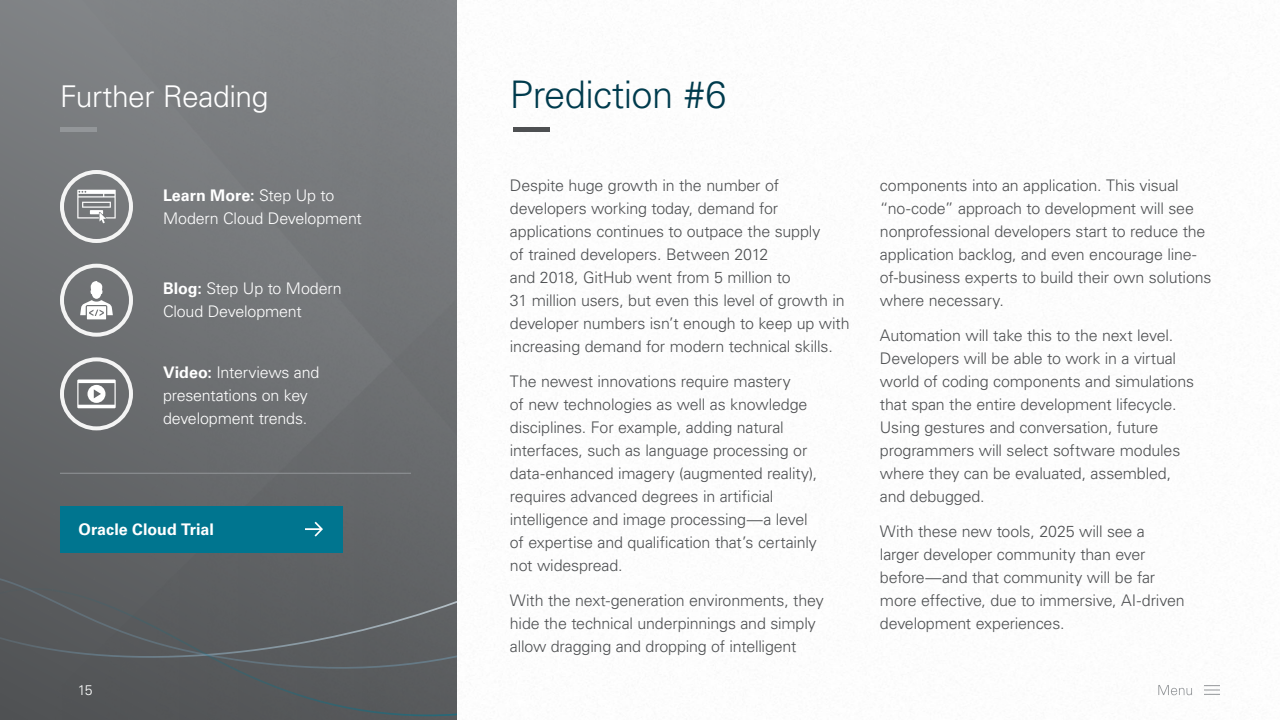
<style>
.page{position:relative;width:1280px;height:720px;background:#fff}
.page>*{position:absolute;margin:0;border:0;box-sizing:border-box;transform-origin:0 0}
.Page_Header_38_42{font:300 38px "Univers LT Std";letter-spacing:-.015em;color:#003b4d}
.Did_you_know_header{font:300 30px "Univers LT Std";letter-spacing:-.015em;color:#fff}
.Body_Copy_16_23{font:300 16px/23px "Univers LT Std";letter-spacing:-.01em;color:#4e5052}
.Body_Copy_16_23-2{font:300 16px/23px "Univers LT Std";letter-spacing:-.01em;color:#fff}
.Body_Copy_16_23-3{font:700 16px "Univers LT Std";color:#fff}
.Sub_head_18_23{font:300 14px "Univers LT Std";color:#fff}
.s1{font-weight:700}
</style>
<div class="page">
<img style="left:0;top:0;width:457px;height:510px">
<div style="left:0;top:510px;width:457px;height:27px;background:#636568"></div>
<svg style="left:0;top:537px;width:457px;height:183px"></svg>
<svg style="left:77px;top:190px;width:39px;height:33px"></svg>
<div style="left:60px;top:170px;width:73px;height:73px;border:4px solid #f4f4f4;border-radius:50%"></div>
<div style="left:60px;top:127px;width:37px;height:5px;background:#939699"></div>
<div style="left:513px;top:127px;width:37px;height:5px;background:#4e5052"></div>
<svg style="left:80px;top:281px;width:33px;height:38px"></svg>
<div style="left:60px;top:264px;width:73px;height:73px;border:4px solid #f4f4f4;border-radius:50%"></div>
<svg style="left:77px;top:380px;width:39px;height:28px"></svg>
<div style="left:60px;top:357px;width:73px;height:73px;border:4px solid #f4f4f4;border-radius:50%"></div>
<div style="left:60px;top:506px;width:282px;height:47px;background:#00758f"></div>
<svg style="left:305px;top:522px;width:18px;height:15px"></svg>
<hr style="left:60px;top:473px;width:351px;height:1px;background:#939699">
<svg style="left:1158px;top:685px;width:62px;height:10px"></svg>
<p class="Did_you_know_header" style="left:60px;top:78px;width:210px">Further Reading</p>
<p class="Body_Copy_16_23-2" style="left:163px;top:184px;width:200px"><span class="s1">Learn More:</span> Step Up to<br>Modern Cloud Development</p>
<p class="Body_Copy_16_23-2" style="left:163px;top:277px;width:180px"><span class="s1">Blog:</span> Step Up to Modern<br>Cloud Development</p>
<p class="Body_Copy_16_23-2" style="left:163px;top:360px;width:158px"><span class="s1">Video:</span> Interviews and presentations on key development trends.</p>
<p class="Body_Copy_16_23-3" style="left:78px;top:520px;width:137px">Oracle Cloud Trial</p>
<p class="Sub_head_18_23" style="left:78px;top:682px;width:16px">15</p>
<p class="Page_Header_38_42" style="left:510px;top:71px;width:218px">Prediction #6</p>
<p class="Body_Copy_16_23" style="left:510px;top:173px;width:341px">Despite huge growth in the number of developers working today, demand for applications continues to outpace the supply<br>of trained developers. Between 2012<br>and 2018, GitHub went from 5 million to<br>31 million users, but even this level of growth in developer numbers isn’t enough to keep up with increasing demand for modern technical skills.</p>
<p class="Body_Copy_16_23" style="left:510px;top:369px;width:309px">The newest innovations require mastery<br>of new technologies as well as knowledge disciplines. For example, adding natural interfaces, such as language processing or data-enhanced imagery (augmented reality), requires advanced degrees in artificial intelligence and image processing—a level of expertise and qualification that’s certainly not widespread.</p>
<p class="Body_Copy_16_23" style="left:510px;top:588px;width:315px">With the next-generation environments, they hide the technical underpinnings and simply allow dragging and dropping of intelligent</p>
<p class="Body_Copy_16_23" style="left:880px;top:173px;width:333px">components into an application. This visual “no-code” approach to development will see nonprofessional developers start to reduce the application backlog, and even encourage line&shy;of-business experts to build their own solutions where necessary.</p>
<p class="Body_Copy_16_23" style="left:880px;top:323px;width:316px">Automation will take this to the next level.<br>Developers will be able to work in a virtual world of coding components and simulations that span the entire development lifecycle.<br>Using gestures and conversation, future programmers will select software modules where they can be evaluated, assembled, and debugged.</p>
<p class="Body_Copy_16_23" style="left:880px;top:519px;width:306px">With these new tools, 2025 will see a larger developer community than ever before—and that community will be far more effective, due to immersive, AI-driven development experiences.</p>
</div>
